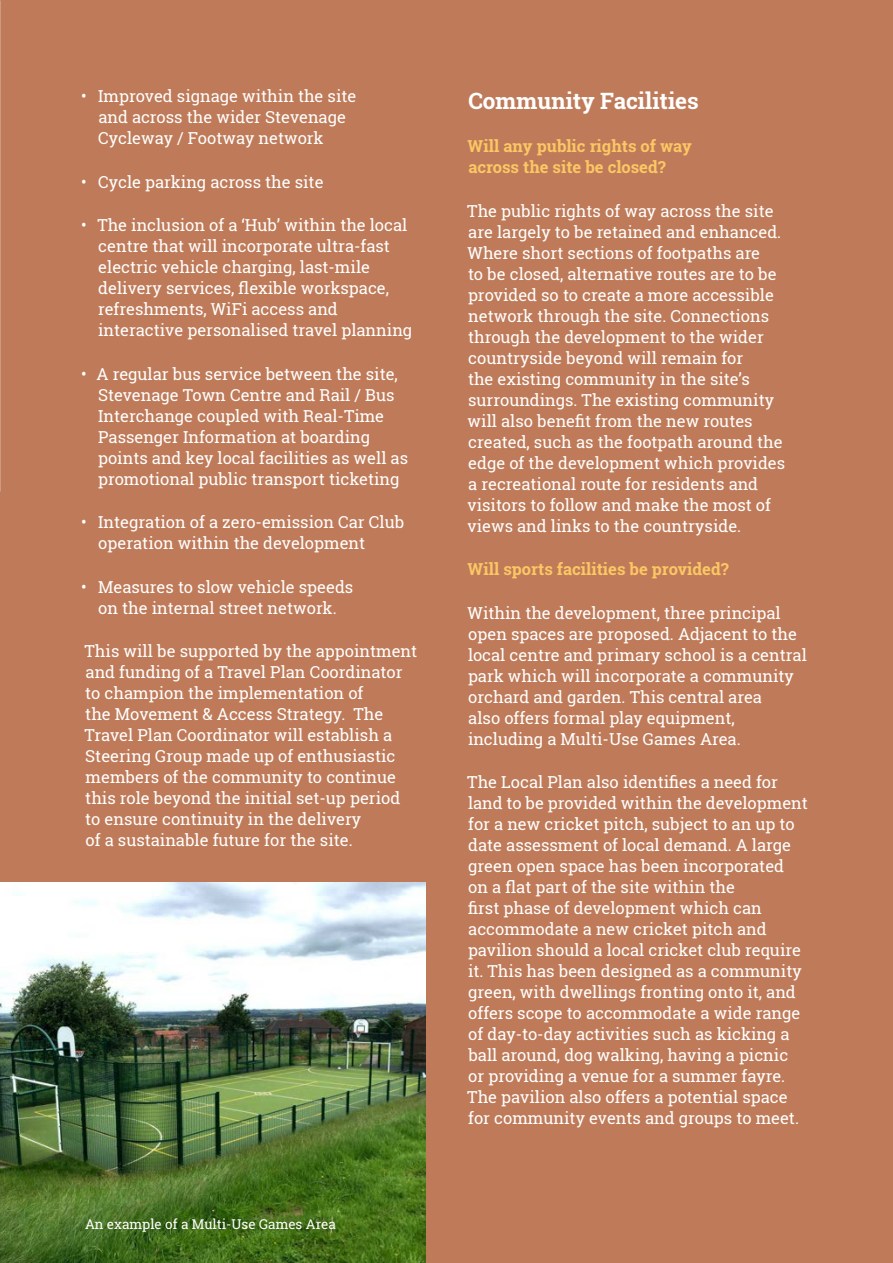
<style>
.page{position:relative;width:893px;height:1263px;background:#bf7b59}
.page>*{position:absolute;margin:0;border:0;box-sizing:border-box;transform-origin:0 0}
.para{font:700 22.5px "Roboto Slab";color:#fff}
.para-2{font:16.5px/21px "Roboto Slab";color:#fff}
.para-3{font:700 16.5px/21px "Roboto Slab";color:#fcc764}
.para-4{font:13.5px "Roboto Slab";color:#fff}
</style>
<div class="page">
<img style="left:0;top:0;width:1px;height:491px">
<img style="left:0;top:882px;width:425px;height:381px">
<p class="para-2" style="left:98px;top:86px;width:260px;text-indent:-17px">• Improved signage within the site and across the wider Stevenage<br>Cycleway / Footway network</p>
<p class="para-2" style="left:81px;top:171px;width:244px">• Cycle parking across the site</p>
<p class="para-2" style="left:98px;top:215px;width:316px;text-indent:-17px">• The inclusion of a ‘Hub’ within the local centre that will incorporate ultra-fast electric vehicle charging, last-mile delivery services, flexible workspace, refreshments, WiFi access and interactive personalised travel planning</p>
<p class="para-2" style="left:98px;top:363px;width:312px;text-indent:-17px">• A regular bus service between the site, Stevenage Town Centre and Rail / Bus Interchange coupled with Real-Time Passenger Information at boarding points and key local facilities as well as promotional public transport ticketing</p>
<p class="para-2" style="left:98px;top:512px;width:307px;text-indent:-17px">• Integration of a zero-emission Car Club operation within the development</p>
<p class="para-2" style="left:81px;top:576px;width:274px;text-align:center">• Measures to slow vehicle speeds on the internal street network.</p>
<p class="para-2" style="left:85px;top:641px;width:334px">This will be supported by the appointment and funding of a Travel Plan Coordinator to champion the implementation of<br>the Movement &amp; Access Strategy. The Travel Plan Coordinator will establish a Steering Group made up of enthusiastic members of the community to continue this role beyond the initial set-up period to ensure continuity in the delivery<br>of a sustainable future for the site.</p>
<p class="para-4" style="left:85px;top:1215px;width:252px">An example of a Multi-Use Games Area</p>
<p class="para" style="left:468px;top:85px;width:232px">Community Facilities</p>
<p class="para-3" style="left:468px;top:135px;width:226px">Will any public rights of way across the site be closed?</p>
<p class="para-2" style="left:467px;top:200px;width:319px">The public rights of way across the site are largely to be retained and enhanced.<br>Where short sections of footpaths are<br>to be closed, alternative routes are to be provided so to create a more accessible network through the site. Connections through the development to the wider countryside beyond will remain for<br>the existing community in the site’s surroundings. The existing community will also benefit from the new routes created, such as the footpath around the edge of the development which provides a recreational route for residents and visitors to follow and make the most of views and links to the countryside.</p>
<p class="para-3" style="left:468px;top:558px;width:263px">Will sports facilities be provided?</p>
<p class="para-2" style="left:468px;top:602px;width:341px">Within the development, three principal open spaces are proposed. Adjacent to the local centre and primary school is a central park which will incorporate a community orchard and garden. This central area<br>also offers formal play equipment, including a Multi-Use Games Area.</p>
<p class="para-2" style="left:467px;top:771px;width:342px">The Local Plan also identifies a need for land to be provided within the development for a new cricket pitch, subject to an up to date assessment of local demand. A large green open space has been incorporated<br>on a flat part of the site within the<br>first phase of development which can accommodate a new cricket pitch and pavilion should a local cricket club require it. This has been designed as a community green, with dwellings fronting onto it, and offers scope to accommodate a wide range of day-to-day activities such as kicking a ball around, dog walking, having a picnic<br>or providing a venue for a summer fayre.<br>The pavilion also offers a potential space for community events and groups to meet.</p>
</div>
